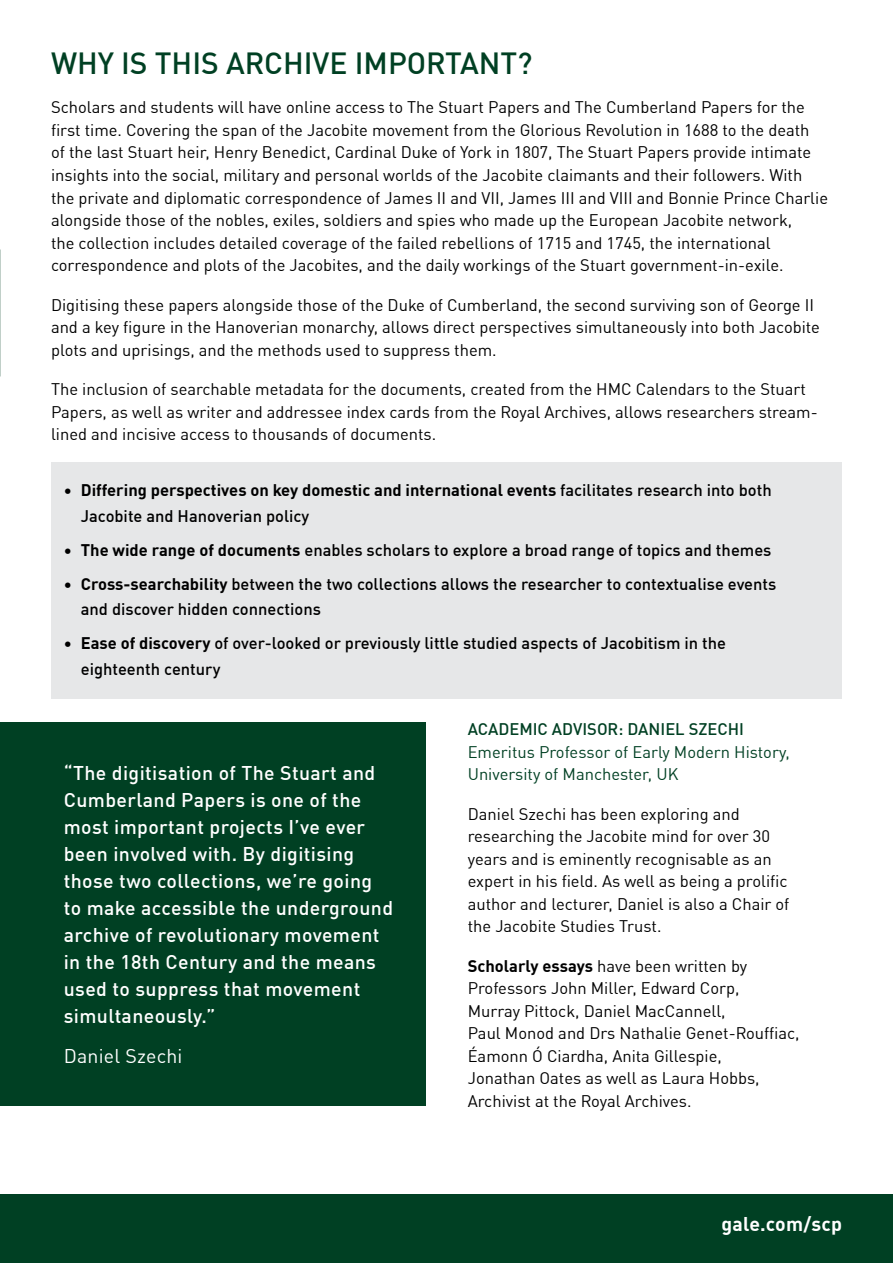
<style>
.page{position:relative;width:893px;height:1263px;background:#fff}
.page>*{position:absolute;margin:0;border:0;box-sizing:border-box;transform-origin:0 0}
.t1{font:500 30px "DIN Offc";color:#004023}
.t2{font:500 19.5px/27px "DIN Offc";letter-spacing:.02em;color:#fff}
.t3{font:700 19.5px "DIN Offc";letter-spacing:.01em;color:#fff}
.t4{font:19.5px "DIN Offc";letter-spacing:.01em;color:#fff}
.t5{font:16.5px/22.5px "DIN Offc";color:#000}
.t6{font:500 16.5px/25.5px "DIN Offc";color:#000}
.t7{font:700 16.5px/25.5px "DIN Offc";color:#000}
.t8{font:16.5px/22.5px "DIN Offc";color:#004023}
.t9{font:500 16.5px "DIN Offc";color:#004023}
.s1{font-weight:500}
.s2{font-weight:700}
</style>
<div class="page">
<div style="left:51px;top:462px;width:791px;height:236px;background:#e6e7e8"></div>
<div style="left:0;top:1195px;width:893px;height:68px;background:#004023"></div>
<div style="left:0;top:722px;width:425px;height:384px;background:#004023"></div>
<h1 class="t1" style="left:51px;top:44px;width:483px">WHY IS THIS ARCHIVE IMPORTANT?</h1>
<p class="t5" style="left:51px;top:96px;width:779px">Scholars and students will have online access to The Stuart Papers and The Cumberland Papers for the first time. Covering the span of the Jacobite movement from the Glorious Revolution in 1688 to the death<br>of the last Stuart heir, Henry Benedict, Cardinal Duke of York in 1807, The Stuart Papers provide intimate insights into the social, military and personal worlds of the Jacobite claimants and their followers. With the private and diplomatic correspondence of James II and VII, James III and VIII and Bonnie Prince Charlie alongside those of the nobles, exiles, soldiers and spies who made up the European Jacobite network,<br>the collection includes detailed coverage of the failed rebellions of 1715 and 1745, the international correspondence and plots of the Jacobites, and the daily workings of the Stuart government-in-exile.</p>
<p class="t5" style="left:51px;top:293px;width:770px">Digitising these papers alongside those of the Duke of Cumberland, the second surviving son of George II and a key figure in the Hanoverian monarchy, allows direct perspectives simultaneously into both Jacobite plots and uprisings, and the methods used to suppress them.</p>
<p class="t5" style="left:51px;top:378px;width:768px">The inclusion of searchable metadata for the documents, created from the HMC Calendars to the Stuart<br>Papers, as well as writer and addressee index cards from the Royal Archives, allows researchers stream&shy;lined and incisive access to thousands of documents.</p>
<p class="t7" style="left:81px;top:477px;width:692px;text-indent:-17px">• Differing perspectives on key domestic and international events <span class="s1">facilitates research into both<br>Jacobite and Hanoverian policy</span></p>
<p class="t6" style="left:64px;top:537px;width:709px"><span class="s2">• The wide range of documents</span> enables scholars to explore a broad range of topics and themes</p>
<p class="t6" style="left:81px;top:571px;width:697px;text-indent:-17px"><span class="s2">• Cross-searchability</span> between the two collections allows the researcher to contextualise events and discover hidden connections</p>
<p class="t6" style="left:81px;top:630px;width:647px;text-indent:-17px"><span class="s2">• Ease of discovery</span> of over-looked or previously little studied aspects of Jacobitism in the eighteenth century</p>
<p class="t2" style="left:64px;top:759px;width:331px">“The digitisation of The Stuart and<br>Cumberland Papers is one of the most important projects I’ve ever been involved with. By digitising those two collections, we’re going to make accessible the underground archive of revolutionary movement in the 18th Century and the means used to suppress that movement simultaneously.”</p>
<p class="t4" style="left:64px;top:1044px;width:120px">Daniel Szechi</p>
<p class="t9" style="left:468px;top:718px;width:278px">ACADEMIC ADVISOR: DANIEL SZECHI</p>
<p class="t8" style="left:468px;top:740px;width:323px">Emeritus Professor of Early Modern History,<br>University of Manchester, UK</p>
<p class="t5" style="left:468px;top:802px;width:323px">Daniel Szechi has been exploring and researching the Jacobite mind for over 30 years and is eminently recognisable as an expert in his field. As well as being a prolific author and lecturer, Daniel is also a Chair of the Jacobite Studies Trust.</p>
<p class="t5" style="left:468px;top:954px;width:333px"><span class="s2">Scholarly essays</span> have been written by Professors John Miller, Edward Corp,<br>Murray Pittock, Daniel MacCannell,<br>Paul Monod and Drs Nathalie Genet-Rouffiac, Éamonn Ó Ciardha, Anita Gillespie,<br>Jonathan Oates as well as Laura Hobbs, Archivist at the Royal Archives.</p>
<p class="t3" style="left:721px;top:1211px;width:122px">gale.com/scp</p>
</div>
